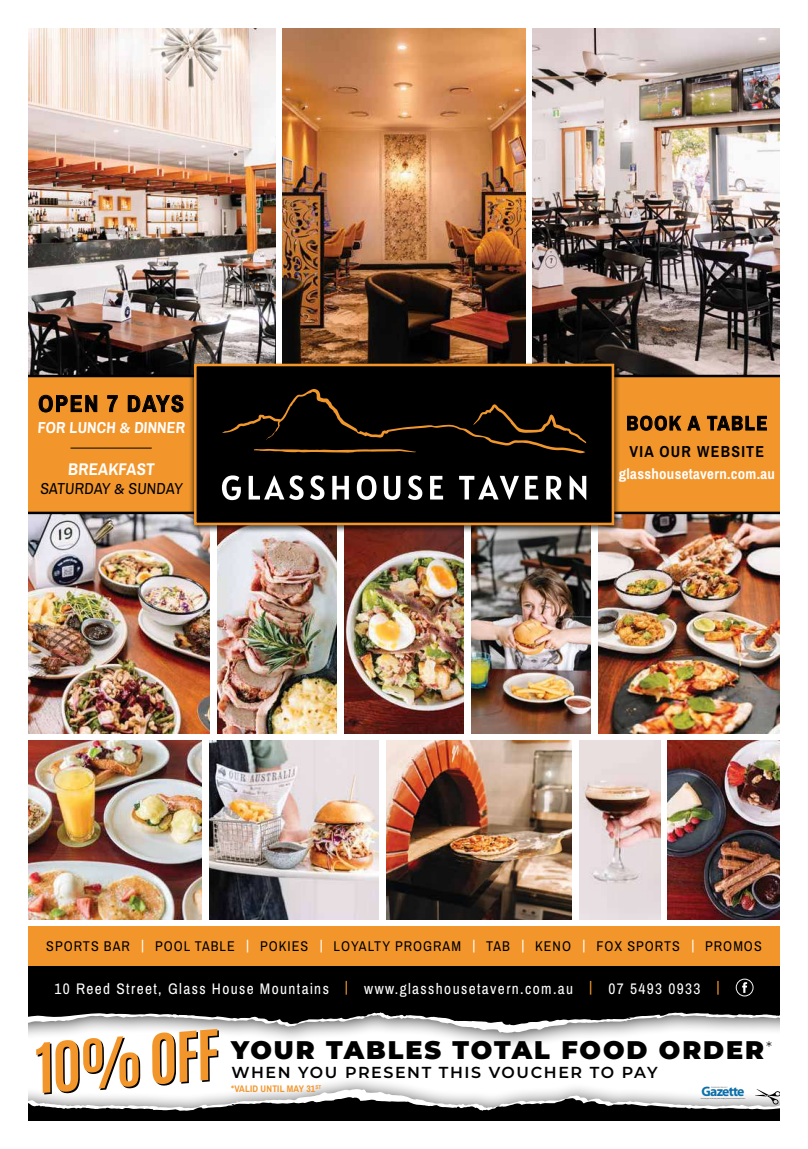
<style>
.page{position:relative;width:808px;height:1149px;background:#fff}
.page>*{position:absolute;margin:0;border:0;box-sizing:border-box;transform-origin:0 0}
.t1{font:700 58.3px "Antonio";color:#000}
.t2{font:900 25.4px "Montserrat";letter-spacing:.075em;color:#000}
.t3{font:700 23.3px "Archivo Narrow";letter-spacing:.08em;color:#000}
.t4{font:700 20.1px "Archivo Narrow";letter-spacing:.08em;color:#000}
.t5{font:700 17px "Archivo Narrow";color:#fff}
.t6{font:600 15.9px "Montserrat";letter-spacing:.1em;color:#000}
.t7{font:700 15.9px "Archivo Narrow";color:#fff}
.t8{font:15.9px "Archivo Narrow";color:#000}
.t9{font:700 15.9px "Archivo Narrow";letter-spacing:.08em;color:#000}
.t10{font:15.3px "Archivo Narrow";letter-spacing:.09em;color:#fff}
.t11{font:700 14.8px "Archivo Narrow";letter-spacing:.02em;color:#fff}
.t12{font:14.1px "Archivo Narrow";letter-spacing:.07em;color:#000}
.t13{font:700 13.7px "Myriad Pro";letter-spacing:-.055em;color:#0c6fa9}
.t14{font:700 9.5px "Archivo Narrow";letter-spacing:.02em;color:#f2962c}
.t15{font:700 5.6px "Archivo Narrow";color:#f2962c}
.t16{font:700 2px "Myriad Pro";letter-spacing:.01em;color:#8b8e90}
.s1{font-family:"Archer Pro"}
.s2{font-family:"Archer Pro";font-weight:600}
.s3{color:#fff}
.s4{color:#f2962c}
</style>
<div class="page">
<img style="left:209px;top:740px;width:170px;height:179px">
<img style="left:28px;top:28px;width:247px;height:346px">
<img style="left:283px;top:28px;width:243px;height:333px">
<img style="left:533px;top:28px;width:247px;height:346px">
<img style="left:471px;top:533px;width:120px;height:200px">
<img style="left:598px;top:514px;width:182px;height:219px">
<div style="left:28px;top:965px;width:752px;height:85px;background:#000;opacity:.75"></div>
<svg style="left:28px;top:1032px;width:752px;height:2px;fill:#f5f5f5"></svg>
<svg style="left:28px;top:965px;width:752px;height:67px;fill:#000"></svg>
<img style="left:28px;top:514px;width:182px;height:219px">
<div style="left:28px;top:926px;width:752px;height:39px;background:#f2962c"></div>
<img style="left:344px;top:533px;width:120px;height:200px">
<img style="left:217px;top:533px;width:120px;height:200px">
<div style="left:28px;top:374px;width:752px;height:140px;background:#f2962c"></div>
<div style="left:188px;top:361px;width:432px;height:172px;background:#000;opacity:.75"></div>
<div style="left:195px;top:365px;width:418px;height:159px;background:#000"></div>
<svg style="left:222px;top:389px;width:364px;height:64px"></svg>
<svg style="left:222px;top:475px;width:19px;height:25px"></svg>
<svg style="left:249px;top:475px;width:55px;height:24px"></svg>
<svg style="left:310px;top:475px;width:14px;height:24px"></svg>
<svg style="left:332px;top:475px;width:17px;height:24px"></svg>
<svg style="left:357px;top:475px;width:19px;height:25px"></svg>
<svg style="left:384px;top:475px;width:16px;height:25px"></svg>
<svg style="left:408px;top:475px;width:14px;height:24px"></svg>
<svg style="left:430px;top:475px;width:13px;height:24px"></svg>
<svg style="left:459px;top:475px;width:60px;height:24px"></svg>
<svg style="left:525px;top:475px;width:13px;height:24px"></svg>
<svg style="left:546px;top:475px;width:16px;height:24px"></svg>
<svg style="left:570px;top:475px;width:16px;height:25px"></svg>
<div style="left:194px;top:363px;width:420px;height:162px;border:3px solid #f2962c"></div>
<svg style="left:39px;top:394px;width:58px;height:18px"></svg>
<svg style="left:107px;top:395px;width:11px;height:17px"></svg>
<svg style="left:128px;top:394px;width:56px;height:18px"></svg>
<svg style="left:736px;top:978px;width:17px;height:18px"></svg>
<img style="left:28px;top:740px;width:174px;height:179px">
<img style="left:386px;top:740px;width:186px;height:179px">
<hr style="left:71px;top:448px;width:81px;height:1px;background:#000">
<img style="left:668px;top:740px;width:112px;height:179px">
<img style="left:579px;top:740px;width:82px;height:179px">
<svg style="left:627px;top:415px;width:74px;height:16px"></svg>
<svg style="left:707px;top:415px;width:60px;height:15px"></svg>
<svg style="left:28px;top:1085px;width:752px;height:35px"></svg>
<h3 class="t3" style="left:38px;top:389px;width:147px">OPEN 7 DAYS</h3>
<p class="t7" style="left:37px;top:417px;width:150px">FOR LUNCH <span class="s1">&amp;</span> DINNER</p>
<p class="t5" style="left:68px;top:458px;width:89px">BREAKFAST</p>
<p class="t8" style="left:40px;top:478px;width:145px">SATURDAY <span class="s2">&amp;</span> SUNDAY</p>
<h3 class="t4" style="left:626px;top:411px;width:143px">BOOK A TABLE</h3>
<p class="t9" style="left:629px;top:441px;width:136px">VIA OUR WEBSITE</p>
<p class="t11" style="left:619px;top:464px;width:158px">glasshousetavern.com.au</p>
<p class="t12" style="left:46px;top:937px;width:717px">SPORTS BAR <span class="s3">|</span> POOL TABLE <span class="s3">|</span> POKIES <span class="s3">|</span> LOYALTY PROGRAM <span class="s3">|</span> TAB <span class="s3">|</span> KENO <span class="s3">|</span> FOX SPORTS <span class="s3">|</span> PROMOS</p>
<p class="t10" style="left:54px;top:978px;width:667px">10 Reed Street, Glass House Mountains <span class="s4">|</span> www.glasshousetavern.com.au <span class="s4">|</span> 07 5493 0933 <span class="s4">|</span></p>
<h1 class="t1" style="left:31px;top:1026px;width:186px;rotate:-5deg">10% OFF</h1>
<h2 class="t2" style="left:231px;top:1030px;width:542px">YOUR TABLES TOTAL FOOD ORDER<sup>*</sup></h2>
<p class="t6" style="left:232px;top:1061px;width:427px">WHEN YOU PRESENT THIS VOUCHER TO PAY</p>
<p class="t15" style="left:315px;top:1083px;width:7px">ST</p>
<p class="t13" style="left:701px;top:1081px;width:45px">Gazette</p>
<p class="t14" style="left:231px;top:1082px;width:86px">*VALID UNTIL MAY 31</p>
<p class="t16" style="left:711px;top:1085px;width:18px">SUNSHINE VALLEY</p>
</div>
